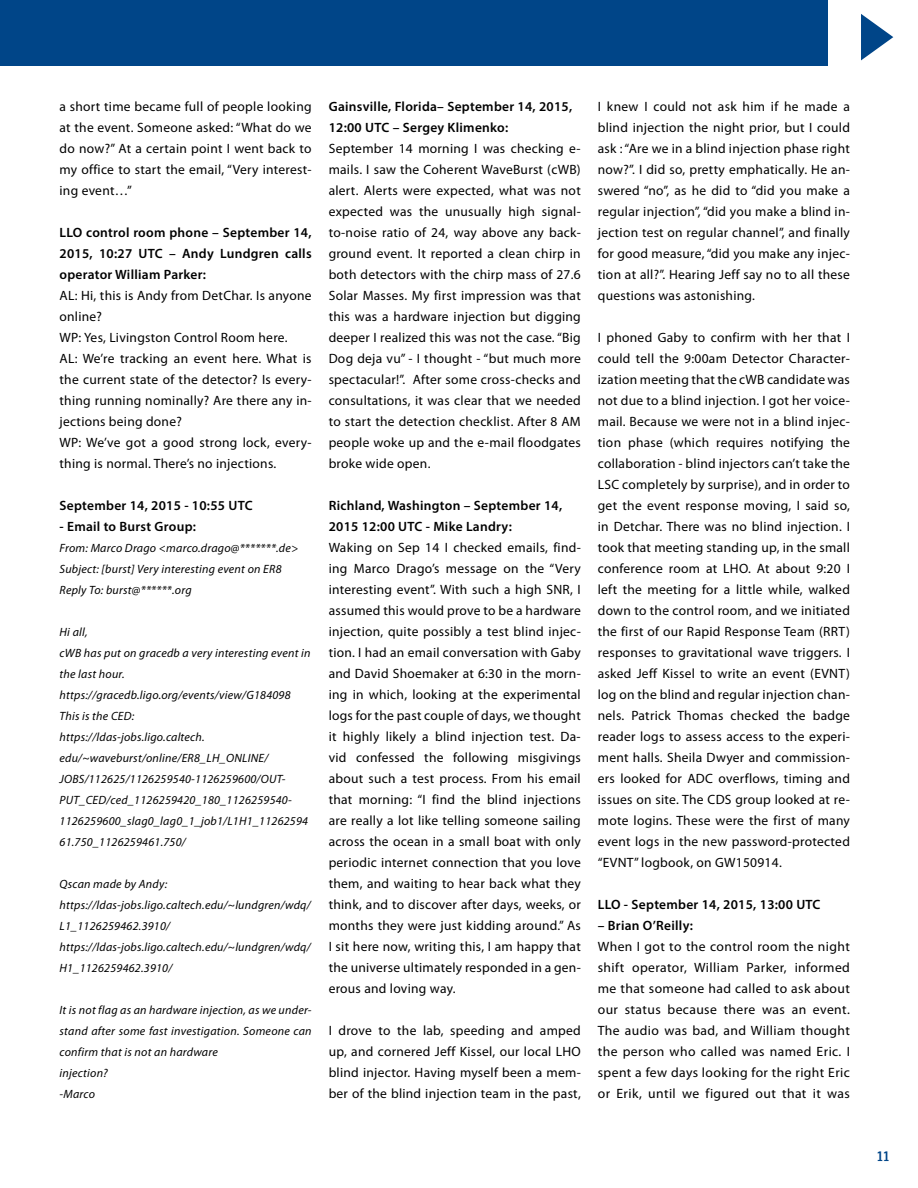
<style>
.page{position:relative;width:918px;height:1188px;background:#fff}
.page>*{position:absolute;margin:0;border:0;box-sizing:border-box;transform-origin:0 0}
.t1{font:13.5px/21px "Myriad Pro";letter-spacing:.02em;color:#000;text-align:justify}
.t2{font:600 13.5px/21px "Myriad Pro";letter-spacing:.02em;color:#000}
.t3{font:500 13.5px "Engel";color:#004588}
.t4{font:italic 12px/21px "Myriad Pro";letter-spacing:.02em;color:#000}
</style>
<div class="page">
<svg style="left:861px;top:14px;width:32px;height:46px"></svg>
<div style="left:0;top:0;width:827px;height:66px;background:#004588"></div>
<p class="t1" style="left:60px;top:96px;width:254px">a short time became full of people looking at the event. Someone asked: “What do we do now?” At a certain point I went back to my office to start the email, “Very interest&shy;ing event…”</p>
<p class="t2" style="left:60px;top:221px;width:254px;text-align:justify">LLO control room phone – September 14, 2015, 10:27 UTC – Andy Lundgren calls operator William Parker:</p>
<p class="t1" style="left:60px;top:285px;width:254px;text-align:left">AL: Hi, this is Andy from DetChar. Is anyone online?<br>WP: Yes, Livingston Control Room here.<br>AL: We’re tracking an event here. What is the current state of the detector? Is every&shy;thing running nominally? Are there any in&shy;jections being done?<br>WP: We’ve got a good strong lock, every&shy;thing is normal. There’s no injections.</p>
<p class="t2" style="left:60px;top:494px;width:195px">September 14, 2015 - 10:55 UTC</p>
<p class="t2" style="left:60px;top:515px;width:138px">- Email to Burst Group:</p>
<p class="t4" style="left:60px;top:537px;width:240px">From: Marco Drago &lt;marco.drago@*******.de&gt;<br>Subject: [burst] Very interesting event on ER8<br>Reply To: burst@******.org</p>
<p class="t4" style="left:60px;top:621px;width:253px">Hi all,<br>cWB has put on gracedb a very interesting event in the last hour. https://gracedb.ligo.org/events/view/G184098<br>This is the CED:<br>https://ldas-jobs.ligo.caltech. edu/~waveburst/online/ER8_LH_ONLINE/ JOBS/112625/1126259540-1126259600/OUT-PUT_CED/ced_1126259420_180_1126259540- 1126259600_slag0_lag0_1_job1/L1H1_11262594<br>61.750_1126259461.750/</p>
<p class="t4" style="left:60px;top:873px;width:253px">Qscan made by Andy: https://ldas-jobs.ligo.caltech.edu/~lundgren/wdq/ L1_1126259462.3910/ https://ldas-jobs.ligo.caltech.edu/~lundgren/wdq/ H1_1126259462.3910/</p>
<p class="t4" style="left:60px;top:999px;width:254px">It is not flag as an hardware injection, as we under&shy;stand after some fast investigation. Someone can confirm that is not an hardware<br>injection?<br>-Marco</p>
<p class="t2" style="left:329px;top:95px;width:245px">Gainsville, Florida– September 14, 2015,<br>12:00 UTC – Sergey Klimenko:</p>
<p class="t1" style="left:329px;top:138px;width:254px">September 14 morning I was checking e&shy;mails. I saw the Coherent WaveBurst (cWB) alert. Alerts were expected, what was not expected was the unusually high signal&shy;to-noise ratio of 24, way above any back&shy;ground event. It reported a clean chirp in both detectors with the chirp mass of 27.6<br>Solar Masses. My first impression was that this was a hardware injection but digging deeper I realized this was not the case. “Big Dog deja vu” - I thought - “but much more spectacular!”. After some cross-checks and consultations, it was clear that we needed to start the detection checklist. After 8 AM people woke up and the e-mail floodgates broke wide open.</p>
<p class="t2" style="left:329px;top:494px;width:235px">Richland, Washington – September 14,<br>2015 12:00 UTC - Mike Landry:</p>
<p class="t1" style="left:329px;top:537px;width:254px">Waking on Sep 14 I checked emails, find&shy;ing Marco Drago’s message on the “Very interesting event”. With such a high SNR, I assumed this would prove to be a hardware injection, quite possibly a test blind injec&shy;tion. I had an email conversation with Gaby and David Shoemaker at 6:30 in the morn&shy;ing in which, looking at the experimental logs for the past couple of days, we thought it highly likely a blind injection test. Da&shy;vid confessed the following misgivings about such a test process. From his email that morning: “I find the blind injections are really a lot like telling someone sailing across the ocean in a small boat with only periodic internet connection that you love them, and waiting to hear back what they think, and to discover after days, weeks, or months they were just kidding around.” As I sit here now, writing this, I am happy that the universe ultimately responded in a gen&shy;erous and loving way.</p>
<p class="t1" style="left:329px;top:1020px;width:254px">I drove to the lab, speeding and amped up, and cornered Jeff Kissel, our local LHO blind injector. Having myself been a mem&shy;ber of the blind injection team in the past,</p>
<p class="t1" style="left:598px;top:96px;width:254px">I knew I could not ask him if he made a blind injection the night prior, but I could ask : “Are we in a blind injection phase right now?”. I did so, pretty emphatically. He an&shy;swered “no”, as he did to “did you make a regular injection”, “did you make a blind in&shy;jection test on regular channel”, and finally for good measure, “did you make any injec&shy;tion at all?”. Hearing Jeff say no to all these questions was astonishing.</p>
<p class="t1" style="left:598px;top:327px;width:254px">I phoned Gaby to confirm with her that I could tell the 9:00am Detector Character&shy;ization meeting that the cWB candidate was not due to a blind injection. I got her voice&shy;mail. Because we were not in a blind injec&shy;tion phase (which requires notifying the collaboration - blind injectors can’t take the LSC completely by surprise), and in order to get the event response moving, I said so, in Detchar. There was no blind injection. I took that meeting standing up, in the small conference room at LHO. At about 9:20 I left the meeting for a little while, walked down to the control room, and we initiated the first of our Rapid Response Team (RRT) responses to gravitational wave triggers. I asked Jeff Kissel to write an event (EVNT) log on the blind and regular injection chan&shy;nels. Patrick Thomas checked the badge reader logs to assess access to the experi&shy;ment halls. Sheila Dwyer and commission&shy;ers looked for ADC overflows, timing and issues on site. The CDS group looked at re&shy;mote logins. These were the first of many event logs in the new password-protected “EVNT” logbook, on GW150914.</p>
<p class="t2" style="left:598px;top:894px;width:224px">LLO - September 14, 2015, 13:00 UTC</p>
<p class="t2" style="left:598px;top:915px;width:97px">– Brian O’Reilly:</p>
<p class="t1" style="left:598px;top:936px;width:254px">When I got to the control room the night shift operator, William Parker, informed me that someone had called to ask about our status because there was an event.<br>The audio was bad, and William thought the person who called was named Eric. I spent a few days looking for the right Eric or Erik, until we figured out that it was</p>
<p class="t3" style="left:877px;top:1148px;width:14px">11</p>
</div>
